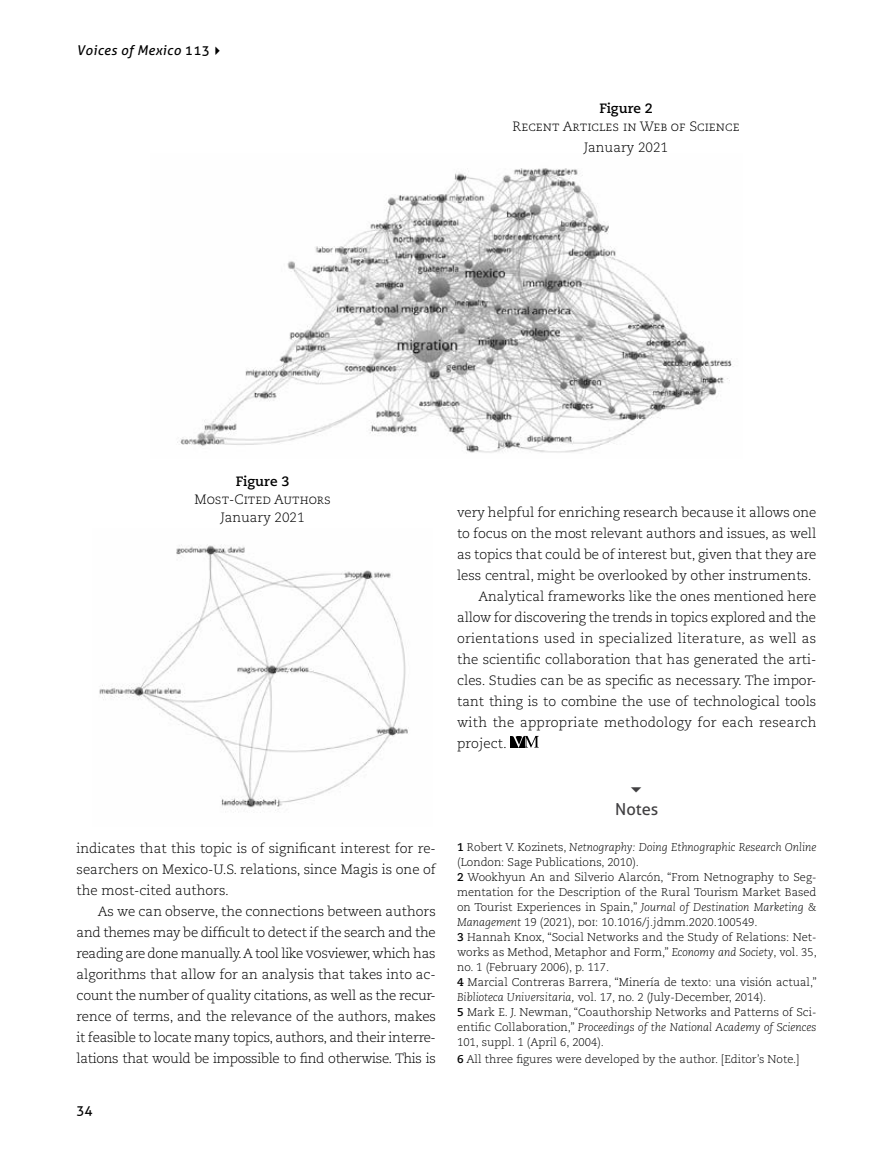
<style>
.page{position:relative;width:893px;height:1149px;background:#fff}
.page>*{position:absolute;margin:0;border:0;box-sizing:border-box;transform-origin:0 0}
.t1{font:16.5px "Aller";color:#414042}
.t2{font:300 13.5px/21px "Caecilia LT Std";color:#000;text-align:justify}
.t3{font:italic 13.5px "Aller";letter-spacing:.03em;color:#000}
.t4{font:700 13.5px "Caecilia LT Std";color:#000}
.t5{font:13.5px "Aller";color:#000}
.t6{font:300 11.25px/15px "Caecilia LT Std";color:#000}
.s1{font-style:normal}
.s2{font-weight:700}
.s3{font-style:italic}
</style>
<div class="page">
<img style="left:177px;top:168px;width:557px;height:285px">
<div style="left:510px;top:735px;width:14px;height:12px;background:#000"></div>
<svg style="left:512px;top:735px;width:27px;height:12px"></svg>
<img style="left:99px;top:544px;width:310px;height:267px">
<p class="t3" style="left:77px;top:42px;width:149px">Voices of Mexico <span class="s1">113</span>✔</p>
<p class="t4" style="left:599px;top:100px;width:55px">Figure 2</p>
<p class="t2" style="left:513px;top:116px;width:229px;text-align:center">Recent Articles in Web of Science<br>January 2021</p>
<p class="t4" style="left:236px;top:473px;width:55px">Figure 3</p>
<p class="t2" style="left:194px;top:490px;width:138px;line-height:18px;text-align:center">Most-Cited Authors<br>January 2021</p>
<p class="t2" style="left:457px;top:501px;width:361px">very helpful for enriching research because it allows one</p>
<p class="t2" style="left:457px;top:522px;width:361px">to focus on the most relevant authors and issues, as well</p>
<p class="t2" style="left:457px;top:543px;width:361px">as topics that could be of interest but, given that they are</p>
<p class="t2" style="left:457px;top:564px;width:356px">less central, might be overlooked by other instruments.</p>
<p class="t2" style="left:478px;top:585px;width:340px">Analytical frameworks like the ones mentioned here</p>
<p class="t2" style="left:457px;top:606px;width:361px">allow for discovering the trends in topics explored and the</p>
<p class="t2" style="left:457px;top:627px;width:361px">orientations used in specialized literature, as well as</p>
<p class="t2" style="left:457px;top:648px;width:361px">the scientific collaboration that has generated the arti-</p>
<p class="t2" style="left:457px;top:669px;width:361px">cles. Studies can be as specific as necessary. The impor-</p>
<p class="t2" style="left:457px;top:690px;width:361px">tant thing is to combine the use of technological tools</p>
<p class="t2" style="left:457px;top:711px;width:361px">with the appropriate methodology for each research</p>
<p class="t2" style="left:457px;top:732px;width:51px">project.</p>
<p class="t2" style="left:77px;top:837px;width:362px">indicates that this topic is of significant interest for re&shy;searchers on Mexico-U.S. relations, since Magis is one of the most-cited authors.</p>
<p class="t2" style="left:77px;top:900px;width:361px;text-indent:21px">As we can observe, the connections between authors and themes may be difficult to detect if the search and the reading are done manually. A tool like vosviewer, which has algorithms that allow for an analysis that takes into ac&shy;count the number of quality citations, as well as the recur&shy;rence of terms, and the relevance of the authors, makes it feasible to locate many topics, authors, and their interre&shy;lations that would be impossible to find otherwise. This is</p>
<p class="t5" style="left:77px;top:1101px;width:18px">34</p>
<p class="t1" style="left:615px;top:799px;width:45px">Notes</p>
<p class="t6" style="left:457px;top:839px;width:361px"><span class="s2">1</span> Robert V. Kozinets, <span class="s3">Netnography: Doing Ethnographic Research Online </span>(London: Sage Publications, 2010).<br><span class="s2">2</span> Wookhyun An and Silverio Alarcón, “From Netnography to Seg&shy;mentation for the Description of the Rural Tourism Market Based on Tourist Experiences in Spain,” <span class="s3">Journal of Destination Marketing &amp; Management</span> 19 (2021), doi: 10.1016/j.jdmm.2020.100549.<br><span class="s2">3</span> Hannah Knox, “Social Networks and the Study of Relations: Net&shy;works as Method, Metaphor and Form,” <span class="s3">Economy and Society</span>, vol. 35, no. 1 (February 2006), p. 117.<br><span class="s2">4</span> Marcial Contreras Barrera, “Minería de texto: una visión actual,” <span class="s3">Biblioteca Universitaria,</span> vol. 17, no. 2 (July-December, 2014).<br><span class="s2">5</span> Mark E. J. Newman, “Coauthorship Networks and Patterns of Sci&shy;entific Collaboration,” <span class="s3">Proceedings of the National Academy of Sciences </span>101, suppl. 1 (April 6, 2004).</p>
<p class="t6" style="left:457px;top:1051px;width:344px"><span class="s2">6</span> All three figures were developed by the author. [Editor’s Note.]</p>
</div>
